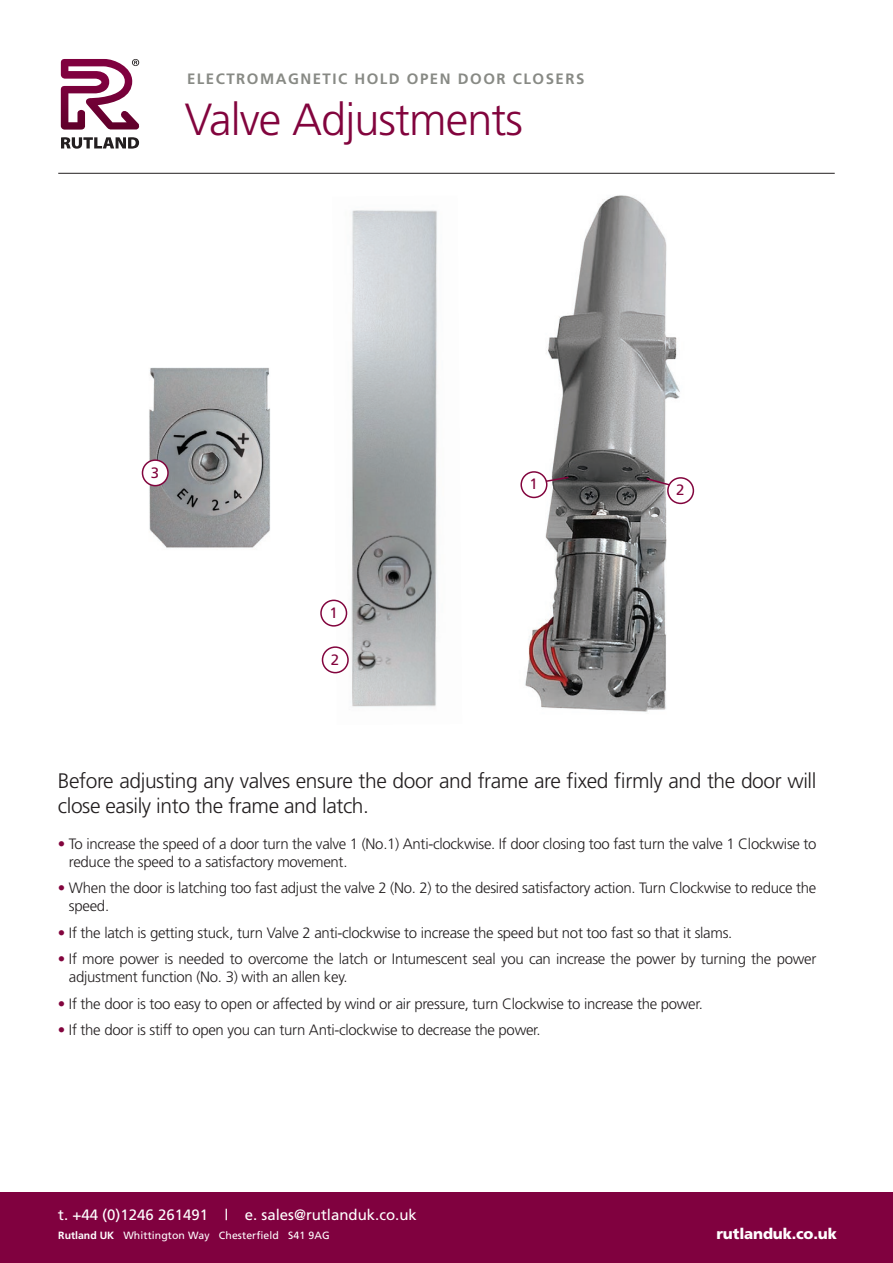
<style>
.page{position:relative;width:893px;height:1263px;background:#fff}
.page>*{position:absolute;margin:0;border:0;box-sizing:border-box;transform-origin:0 0}
.t1{font:300 45px "Frutiger";letter-spacing:-.02em;color:#82043d}
.t2{font:300 21px/25.2px "Frutiger";letter-spacing:-.02em;color:#231f20}
.t3{font:300 15px/18px "Frutiger";letter-spacing:-.02em;color:#231f20}
.t4{font:15px "Frutiger";color:#fff}
.t5{font:700 15px "Frutiger";letter-spacing:.1em;color:#888a85}
.t6{font:900 15px "Frutiger";letter-spacing:-.01em;color:#fff}
.t7{font:15px "Frutiger";color:#82043d}
.t8{font:10.5px "Frutiger";letter-spacing:.01em;color:#fff}
.s1{color:#82043d}
.s2{font-weight:700}
</style>
<div class="page">
<img style="left:332px;top:210px;width:105px;height:497px">
<img style="left:142px;top:367px;width:128px;height:181px">
<svg style="left:61px;top:137px;width:78px;height:12px"></svg>
<svg style="left:61px;top:59px;width:79px;height:71px"></svg>
<div style="left:0;top:1192px;width:893px;height:71px;background:#80013f"></div>
<hr style="left:58px;top:173px;width:777px;height:1px;background:#231f20">
<div style="left:321px;top:600px;width:25px;height:26px;background:#fff;border-radius:50%"></div>
<div style="left:320px;top:600px;width:27px;height:27px;border:2px solid #82043d;border-radius:50%"></div>
<div style="left:322px;top:647px;width:26px;height:26px;background:#fff;border-radius:50%"></div>
<div style="left:322px;top:646px;width:27px;height:27px;border:2px solid #82043d;border-radius:50%"></div>
<div style="left:142px;top:460px;width:26px;height:26px;background:#fff;border-radius:50%"></div>
<div style="left:142px;top:459px;width:27px;height:27px;border:2px solid #82043d;border-radius:50%"></div>
<img style="left:522px;top:195px;width:173px;height:517px">
<div style="left:668px;top:478px;width:25px;height:25px;background:#fff;border-radius:50%"></div>
<div style="left:667px;top:477px;width:27px;height:27px;border:2px solid #82043d;border-radius:50%"></div>
<div style="left:521px;top:472px;width:26px;height:25px;background:#fff;border-radius:50%"></div>
<div style="left:520px;top:471px;width:27px;height:27px;border:2px solid #82043d;border-radius:50%"></div>
<svg style="left:545px;top:476px;width:24px;height:7px"></svg>
<svg style="left:645px;top:477px;width:26px;height:10px"></svg>
<p class="t5" style="left:187px;top:70px;width:399px">ELECTROMAGNETIC HOLD OPEN DOOR CLOSERS</p>
<h1 class="t1" style="left:185px;top:94px;width:340px">Valve Adjustments</h1>
<p class="t7" style="left:151px;top:464px;width:10px">3</p>
<p class="t7" style="left:329px;top:604px;width:10px">1</p>
<p class="t7" style="left:331px;top:651px;width:10px">2</p>
<p class="t7" style="left:530px;top:475px;width:10px">1</p>
<p class="t7" style="left:676px;top:481px;width:10px">2</p>
<h2 class="t2" style="left:58px;top:768px;width:760px">Before adjusting any valves ensure the door and frame are fixed firmly and the door will close easily into the frame and latch.</h2>
<p class="t3" style="left:69px;top:834px;width:749px;text-indent:-11px"><span class="s1">•</span> To increase the speed of a door turn the valve 1 (No.1) Anti-clockwise. If door closing too fast turn the valve 1 Clockwise to reduce the speed to a satisfactory movement.</p>
<p class="t3" style="left:69px;top:879px;width:749px;text-indent:-11px"><span class="s1">•</span> When the door is latching too fast adjust the valve 2 (No. 2) to the desired satisfactory action. Turn Clockwise to reduce the speed.</p>
<p class="t3" style="left:58px;top:923px;width:676px"><span class="s1">•</span> If the latch is getting stuck, turn Valve 2 anti-clockwise to increase the speed but not too fast so that it slams.</p>
<p class="t3" style="left:69px;top:950px;width:749px;text-indent:-11px"><span class="s1">•</span> If more power is needed to overcome the latch or Intumescent seal you can increase the power by turning the power adjustment function (No. 3) with an allen key.</p>
<p class="t3" style="left:58px;top:994px;width:647px"><span class="s1">•</span> If the door is too easy to open or affected by wind or air pressure, turn Clockwise to increase the power.</p>
<p class="t3" style="left:58px;top:1021px;width:484px"><span class="s1">•</span> If the door is stiff to open you can turn Anti-clockwise to decrease the power.</p>
<p class="t4" style="left:58px;top:1206px;width:360px">t. +44 (0)1246 261491 | e. sales@rutlanduk.co.uk</p>
<p class="t8" style="left:58px;top:1229px;width:273px"><span class="s2">Rutland UK</span> Whittington Way Chesterfield S41 9AG</p>
<p class="t6" style="left:716px;top:1225px;width:122px">rutlanduk.co.uk</p>
</div>
